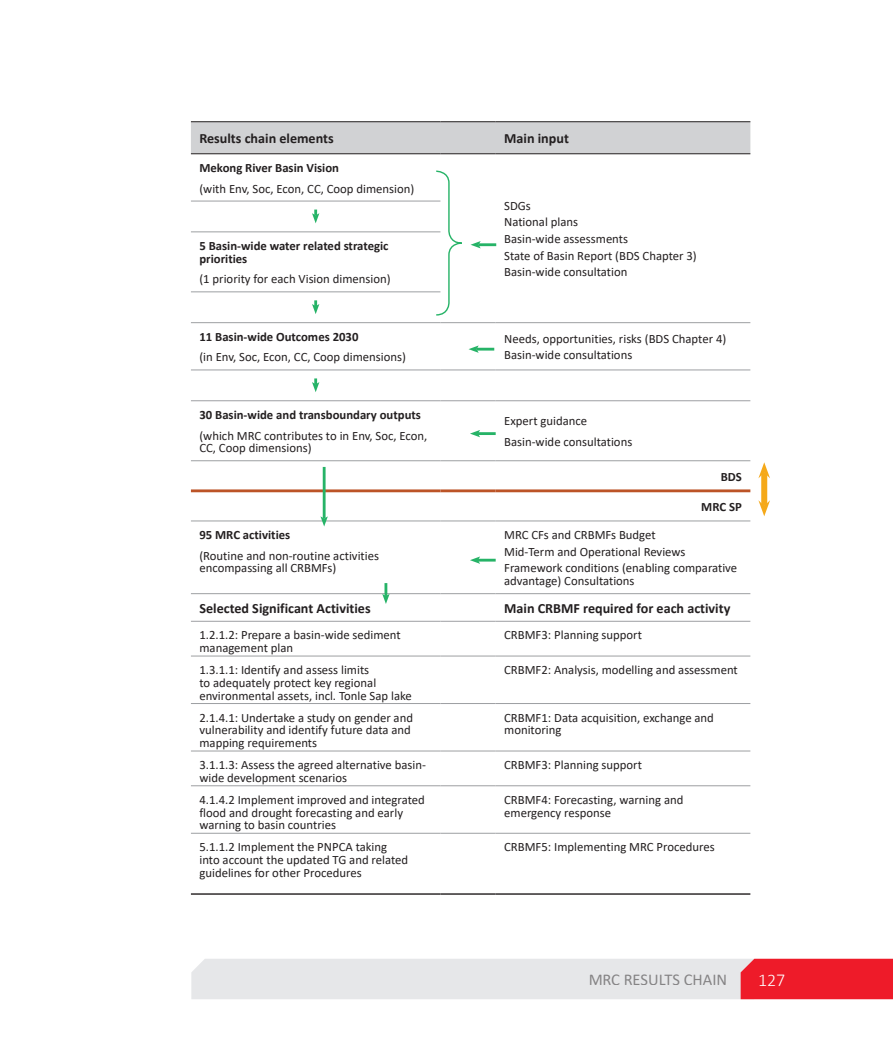
<style>
.page{position:relative;width:893px;height:1042px;background:#fff}
.page>*{position:absolute;margin:0;border:0;box-sizing:border-box;transform-origin:0 0}
.t1{font:300 18px "Calibri";color:#fff}
.t2{font:16.5px "Calibri";color:#231f20}
.t3{font:700 14.1px "Calibri";color:#231f20}
.t4{font:12.75px/12.8px "Calibri";color:#231f20}
.t5{font:700 12.75px/12.8px "Calibri";color:#231f20}
</style>
<div class="page">
<svg style="left:191px;top:958px;width:702px;height:41px"></svg>
<div style="left:191px;top:122px;width:559px;height:31px;background:#d1d2d4"></div>
<hr style="left:191px;top:489px;width:249px;height:3px;background:#bc5427">
<hr style="left:440px;top:489px;width:56px;height:3px;background:#bc5427">
<hr style="left:496px;top:489px;width:254px;height:3px;background:#bc5427">
<hr style="left:191px;top:893px;width:249px;height:2px;background:#231f20">
<hr style="left:440px;top:893px;width:56px;height:2px;background:#231f20">
<hr style="left:496px;top:893px;width:254px;height:2px;background:#231f20">
<hr style="left:191px;top:121px;width:249px;height:1px;background:#231f20">
<hr style="left:191px;top:153px;width:249px;height:1px;background:#231f20">
<hr style="left:440px;top:121px;width:56px;height:1px;background:#231f20">
<hr style="left:440px;top:153px;width:56px;height:1px;background:#231f20">
<hr style="left:496px;top:121px;width:254px;height:1px;background:#231f20">
<hr style="left:496px;top:153px;width:254px;height:1px;background:#231f20">
<hr style="left:191px;top:201px;width:249px;height:1px;background:#9d9fa2">
<hr style="left:440px;top:322px;width:56px;height:1px;background:#9d9fa2">
<hr style="left:496px;top:322px;width:254px;height:1px;background:#9d9fa2">
<hr style="left:191px;top:231px;width:249px;height:1px;background:#9d9fa2">
<hr style="left:191px;top:291px;width:249px;height:1px;background:#9d9fa2">
<hr style="left:191px;top:322px;width:249px;height:1px;background:#9d9fa2">
<hr style="left:191px;top:370px;width:249px;height:1px;background:#9d9fa2">
<hr style="left:440px;top:370px;width:56px;height:1px;background:#9d9fa2">
<hr style="left:496px;top:370px;width:254px;height:1px;background:#9d9fa2">
<hr style="left:191px;top:400px;width:249px;height:1px;background:#9d9fa2">
<hr style="left:440px;top:400px;width:56px;height:1px;background:#9d9fa2">
<hr style="left:496px;top:400px;width:254px;height:1px;background:#9d9fa2">
<hr style="left:191px;top:460px;width:249px;height:1px;background:#9d9fa2">
<hr style="left:440px;top:460px;width:56px;height:1px;background:#9d9fa2">
<hr style="left:496px;top:460px;width:254px;height:1px;background:#9d9fa2">
<hr style="left:191px;top:520px;width:249px;height:1px;background:#9d9fa2">
<hr style="left:440px;top:520px;width:56px;height:1px;background:#9d9fa2">
<hr style="left:496px;top:520px;width:254px;height:1px;background:#9d9fa2">
<hr style="left:191px;top:593px;width:249px;height:1px;background:#9d9fa2">
<hr style="left:440px;top:593px;width:56px;height:1px;background:#9d9fa2">
<hr style="left:496px;top:593px;width:254px;height:1px;background:#9d9fa2">
<hr style="left:191px;top:621px;width:249px;height:1px;background:#9d9fa2">
<hr style="left:440px;top:621px;width:56px;height:1px;background:#9d9fa2">
<hr style="left:496px;top:621px;width:254px;height:1px;background:#9d9fa2">
<hr style="left:191px;top:656px;width:249px;height:1px;background:#9d9fa2">
<hr style="left:440px;top:656px;width:56px;height:1px;background:#9d9fa2">
<hr style="left:496px;top:656px;width:254px;height:1px;background:#9d9fa2">
<hr style="left:191px;top:703px;width:249px;height:1px;background:#9d9fa2">
<hr style="left:440px;top:703px;width:56px;height:1px;background:#9d9fa2">
<hr style="left:496px;top:703px;width:254px;height:1px;background:#9d9fa2">
<hr style="left:191px;top:750px;width:249px;height:1px;background:#9d9fa2">
<hr style="left:440px;top:750px;width:56px;height:1px;background:#9d9fa2">
<hr style="left:496px;top:750px;width:254px;height:1px;background:#9d9fa2">
<hr style="left:191px;top:785px;width:249px;height:1px;background:#9d9fa2">
<hr style="left:440px;top:785px;width:56px;height:1px;background:#9d9fa2">
<hr style="left:496px;top:785px;width:254px;height:1px;background:#9d9fa2">
<hr style="left:191px;top:833px;width:249px;height:1px;background:#9d9fa2">
<hr style="left:440px;top:833px;width:56px;height:1px;background:#9d9fa2">
<hr style="left:496px;top:833px;width:254px;height:1px;background:#9d9fa2">
<svg style="left:312px;top:210px;width:7px;height:13px"></svg>
<svg style="left:312px;top:300px;width:7px;height:14px"></svg>
<svg style="left:469px;top:345px;width:25px;height:8px"></svg>
<svg style="left:312px;top:378px;width:7px;height:14px"></svg>
<hr style="left:478px;top:432px;width:18px;height:3px;background:#26b367">
<svg style="left:470px;top:430px;width:10px;height:7px"></svg>
<svg style="left:470px;top:556px;width:26px;height:8px"></svg>
<svg style="left:435px;top:170px;width:27px;height:146px"></svg>
<hr style="left:479px;top:243px;width:17px;height:3px;background:#26b367">
<svg style="left:470px;top:241px;width:11px;height:7px"></svg>
<hr style="left:323px;top:467px;width:3px;height:51px;background:#26b367">
<svg style="left:320px;top:516px;width:8px;height:10px"></svg>
<div style="left:761px;top:473px;width:6px;height:33px;background:#f5a91a"></div>
<svg style="left:758px;top:500px;width:12px;height:16px"></svg>
<svg style="left:758px;top:462px;width:12px;height:16px"></svg>
<svg style="left:382px;top:583px;width:8px;height:21px"></svg>
<p class="t3" style="left:199px;top:128px;width:136px">Results chain elements</p>
<p class="t3" style="left:504px;top:128px;width:66px">Main input</p>
<p class="t5" style="left:199px;top:161px;width:141px">Mekong River Basin Vision</p>
<p class="t4" style="left:199px;top:182px;width:216px">(with Env, Soc, Econ, CC, Coop dimension)</p>
<p class="t4" style="left:504px;top:197px;width:194px;line-height:16.6px">SDGs<br>National plans<br>Basin-wide assessments<br>State of Basin Report (BDS Chapter 3)<br>Basin-wide consultation</p>
<p class="t5" style="left:199px;top:239px;width:191px">5 Basin-wide water related strategic priorities</p>
<p class="t4" style="left:199px;top:272px;width:193px">(1 priority for each Vision dimension)</p>
<p class="t5" style="left:199px;top:330px;width:161px">11 Basin-wide Outcomes 2030</p>
<p class="t4" style="left:199px;top:350px;width:208px">(in Env, Soc, Econ, CC, Coop dimensions)</p>
<p class="t5" style="left:199px;top:408px;width:223px">30 Basin-wide and transboundary outputs</p>
<p class="t4" style="left:199px;top:428px;width:230px">(which MRC contributes to in Env, Soc, Econ,<br>CC, Coop dimensions)</p>
<p class="t5" style="left:199px;top:528px;width:92px">95 MRC activities</p>
<p class="t4" style="left:199px;top:549px;width:181px">(Routine and non-routine activities encompassing all CRBMFs)</p>
<p class="t4" style="left:504px;top:330px;width:224px;line-height:16.6px">Needs, opportunities, risks (BDS Chapter 4)<br>Basin-wide consultations</p>
<p class="t4" style="left:504px;top:410px;width:130px;line-height:20.7px">Expert guidance<br>Basin-wide consultations</p>
<p class="t5" style="left:721px;top:470px;width:23px">BDS</p>
<p class="t5" style="left:701px;top:500px;width:42px">MRC SP</p>
<p class="t4" style="left:504px;top:526px;width:235px;line-height:16.6px">MRC CFs and CRBMFs Budget<br>Mid-Term and Operational Reviews<br>Framework conditions (enabling comparative</p>
<p class="t4" style="left:504px;top:574px;width:132px">advantage) Consultations</p>
<p class="t3" style="left:199px;top:598px;width:173px">Selected Significant Activities</p>
<p class="t3" style="left:504px;top:598px;width:228px">Main CRBMF required for each activity</p>
<p class="t4" style="left:199px;top:628px;width:203px">1.2.1.2: Prepare a basin-wide sediment management plan</p>
<p class="t4" style="left:504px;top:628px;width:139px">CRBMF3: Planning support</p>
<p class="t4" style="left:199px;top:663px;width:214px">1.3.1.1: Identify and assess limits<br>to adequately protect key regional environmental assets, incl. Tonle Sap lake</p>
<p class="t4" style="left:504px;top:663px;width:235px">CRBMF2: Analysis, modelling and assessment</p>
<p class="t4" style="left:199px;top:710px;width:215px">2.1.4.1: Undertake a study on gender and vulnerability and identify future data and mapping requirements</p>
<p class="t4" style="left:504px;top:710px;width:211px">CRBMF1: Data acquisition, exchange and monitoring</p>
<p class="t4" style="left:199px;top:758px;width:228px">3.1.1.3: Assess the agreed alternative basin&shy;wide development scenarios</p>
<p class="t4" style="left:504px;top:758px;width:139px">CRBMF3: Planning support</p>
<p class="t4" style="left:199px;top:793px;width:227px">4.1.4.2 Implement improved and integrated flood and drought forecasting and early warning to basin countries</p>
<p class="t4" style="left:504px;top:793px;width:181px">CRBMF4: Forecasting, warning and emergency response</p>
<p class="t4" style="left:199px;top:840px;width:210px">5.1.1.2 Implement the PNPCA taking into account the updated TG and related guidelines for other Procedures</p>
<p class="t4" style="left:504px;top:840px;width:212px">CRBMF5: Implementing MRC Procedures</p>
<p class="t2" style="left:588px;top:967px;width:140px">MRC RESULTS CHAIN</p>
<h1 class="t1" style="left:758px;top:968px;width:29px">127</h1>
</div>
